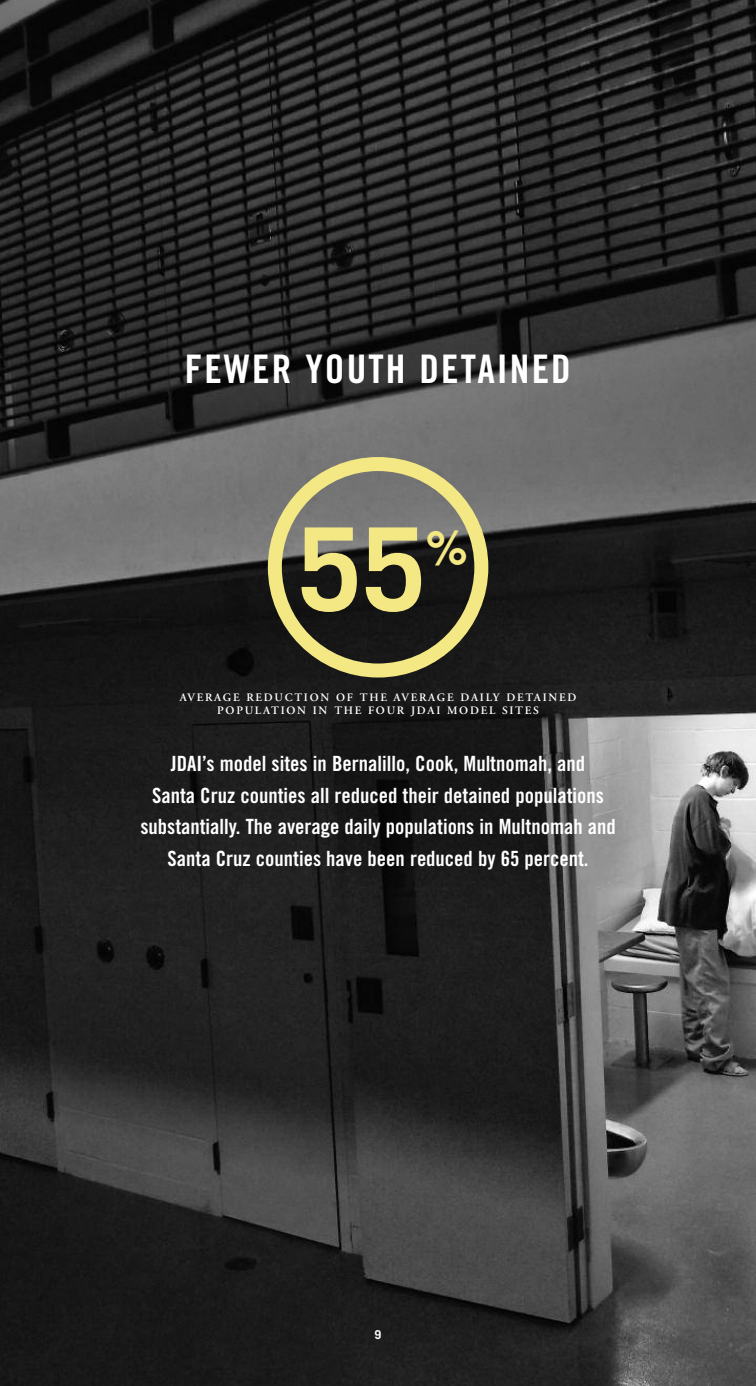
<style>
.page{position:relative;width:756px;height:1386px;background:#fff}
.page>*{position:absolute;margin:0;border:0;box-sizing:border-box;transform-origin:0 0}
.t1{font:700 115.5px "Trade Gothic";color:#f3e883}
.t2{font:700 47.25px "Trade Gothic";color:#f3e883}
.t3{font:39.38px "Trade Gothic Bold Cond Twenty";letter-spacing:.055em;color:#fff}
.t4{font:21px/31.5px "Trade Gothic Bold Cond Twenty";color:#fff;text-align:center}
.t5{font:700 12.25px "Trade Gothic";color:#fff}
.t6{font:600 11.38px/13.7px "Adobe Garamond";letter-spacing:.155em;color:#fff;text-align:center}
</style>
<div class="page">
<img style="left:0;top:0;width:756px;height:1386px">
<svg style="left:268px;top:457px;width:220px;height:221px;background:#5e5c49"></svg>
<h3 class="t3" style="left:185px;top:354px;width:388px">FEWER YOUTH DETAINED</h3>
<h1 class="t1" style="left:298px;top:527px;width:130px">55</h1>
<h2 class="t2" style="left:426px;top:531px;width:44px">%</h2>
<p class="t6" style="left:180px;top:691px;width:398px">AVERAGE REDUCTION OF THE AVERAGE DAILY DETAINED<br>POPULATION IN THE FOUR JDAI MODEL SITES</p>
<p class="t4" style="left:140px;top:750px;width:477px">JDAI’s model sites in Bernalillo, Cook, Multnomah, and<br>Santa Cruz counties all reduced their detained populations substantially. The average daily populations in Multnomah and Santa Cruz counties have been reduced by 65 percent.</p>
<p class="t5" style="left:375px;top:1330px;width:8px">9</p>
</div>
